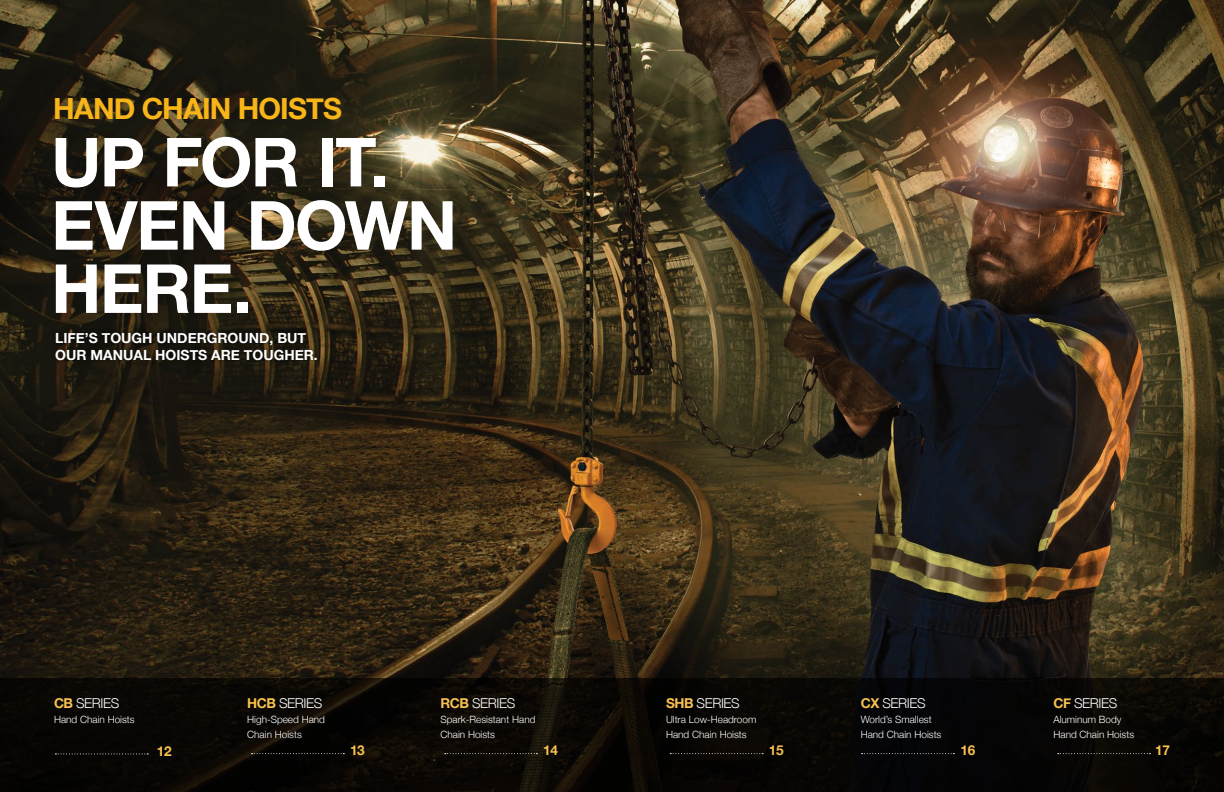
<style>
.page{position:relative;width:1224px;height:792px;background:#fff}
.page>*{position:absolute;margin:0;border:0;box-sizing:border-box;transform-origin:0 0}
.t1{font:700 67.8px/63.2px "Helvetica Neue";letter-spacing:-.025em;color:#fff}
.t2{font:700 29.2px "Helvetica Neue";letter-spacing:-.03em;color:#f7b519}
.t3{font:700 14px/17px "Helvetica Neue";color:#fff}
.t4{font:300 13.6px "Helvetica Neue";letter-spacing:-.03em;color:#fff}
.t5{font:700 13.6px "Helvetica Neue";letter-spacing:-.03em;color:#f9c24f}
.t6{font:300 10px/15px "Helvetica Neue";color:#fff}
.s1{font-weight:700;color:#f9c24f}
</style>
<div class="page">
<img style="left:0;top:0;width:1224px;height:678px">
<div style="left:0;top:678px;width:1224px;height:114px;background:#080604"></div>
<div style="left:51px;top:328px;width:271px;height:38px;background:#000;opacity:.75"></div>
<svg style="left:55px;top:754px;width:93px;height:1px"></svg>
<svg style="left:862px;top:753px;width:92px;height:1px"></svg>
<svg style="left:1058px;top:753px;width:93px;height:1px"></svg>
<svg style="left:252px;top:753px;width:92px;height:1px"></svg>
<svg style="left:445px;top:753px;width:93px;height:1px"></svg>
<svg style="left:670px;top:753px;width:93px;height:1px"></svg>
<h2 class="t2" style="left:53px;top:86px;width:290px">HAND CHAIN HOISTS</h2>
<h1 class="t1" style="left:51px;top:132px;width:408px">UP FOR IT.<br>EVEN DOWN<br>HERE.</h1>
<h3 class="t3" style="left:55px;top:330px;width:264px">LIFE’S TOUGH UNDERGROUND, BUT<br>OUR MANUAL HOISTS ARE TOUGHER.</h3>
<h3 class="t4" style="left:54px;top:692px;width:67px"><span class="s1">CB</span> SERIES</h3>
<p class="t6" style="left:54px;top:711px;width:82px">Hand Chain Hoists</p>
<h3 class="t5" style="left:157px;top:740px;width:16px">12</h3>
<h3 class="t4" style="left:247px;top:692px;width:77px"><span class="s1">HCB</span> SERIES</h3>
<p class="t6" style="left:247px;top:711px;width:79px">High-Speed Hand<br>Chain Hoists</p>
<h3 class="t5" style="left:350px;top:740px;width:16px">13</h3>
<h3 class="t4" style="left:440px;top:692px;width:76px"><span class="s1">RCB</span> SERIES</h3>
<p class="t6" style="left:440px;top:711px;width:97px">Spark-Resistant Hand<br>Chain Hoists</p>
<h3 class="t5" style="left:543px;top:740px;width:16px">14</h3>
<h3 class="t4" style="left:666px;top:692px;width:75px"><span class="s1">SHB</span> SERIES</h3>
<p class="t6" style="left:666px;top:711px;width:92px">Ultra Low-Headroom<br>Hand Chain Hoists</p>
<h3 class="t5" style="left:769px;top:740px;width:16px">15</h3>
<h3 class="t4" style="left:861px;top:692px;width:66px"><span class="s1">CX</span> SERIES</h3>
<p class="t6" style="left:861px;top:711px;width:82px">World’s Smallest<br>Hand Chain Hoists</p>
<h3 class="t5" style="left:961px;top:740px;width:16px">16</h3>
<h3 class="t4" style="left:1053px;top:692px;width:65px"><span class="s1">CF</span> SERIES</h3>
<p class="t6" style="left:1053px;top:711px;width:82px">Aluminum Body<br>Hand Chain Hoists</p>
<h3 class="t5" style="left:1155px;top:740px;width:16px">17</h3>
</div>
